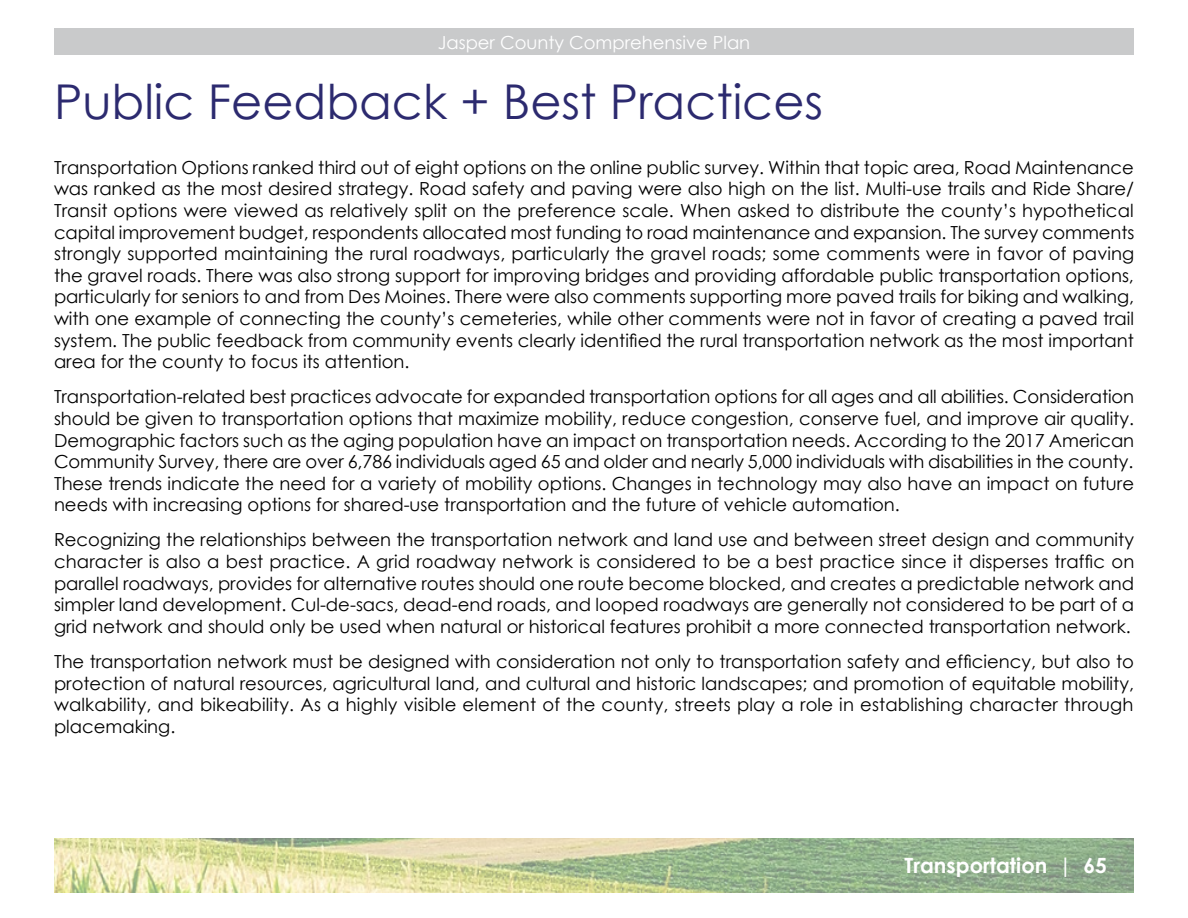
<style>
.page{position:relative;width:1188px;height:918px;background:#fff}
.page>*{position:absolute;margin:0;border:0;box-sizing:border-box;transform-origin:0 0}
.t1{font:48px "Century Gothic";color:#2c2a6f}
.t2{font:700 21px "Century Gothic";color:#fff}
.t3{font:18px/21.6px "Century Gothic";color:#000;text-align:justify}
.t4{font:18px "Century Gothic";color:#fff}
</style>
<div class="page">
<img style="left:54px;top:838px;width:1080px;height:54px">
<div style="left:54px;top:28px;width:1080px;height:28px;background:#c9cacb"></div>
<p class="t4" style="left:438px;top:30px;width:314px">Jasper County Comprehensive Plan</p>
<h1 class="t1" style="left:54px;top:68px;width:771px">Public Feedback + Best Practices</h1>
<p class="t3" style="left:54px;top:156px;width:1082px">Transportation Options ranked third out of eight options on the online public survey. Within that topic area, Road Maintenance was ranked as the most desired strategy. Road safety and paving were also high on the list. Multi-use trails and Ride Share/ Transit options were viewed as relatively split on the preference scale. When asked to distribute the county’s hypothetical capital improvement budget, respondents allocated most funding to road maintenance and expansion. The survey comments strongly supported maintaining the rural roadways, particularly the gravel roads; some comments were in favor of paving the gravel roads. There was also strong support for improving bridges and providing affordable public transportation options, particularly for seniors to and from Des Moines. There were also comments supporting more paved trails for biking and walking, with one example of connecting the county’s cemeteries, while other comments were not in favor of creating a paved trail system. The public feedback from community events clearly identified the rural transportation network as the most important area for the county to focus its attention.</p>
<p class="t3" style="left:54px;top:386px;width:1082px">Transportation-related best practices advocate for expanded transportation options for all ages and all abilities. Consideration should be given to transportation options that maximize mobility, reduce congestion, conserve fuel, and improve air quality.<br>Demographic factors such as the aging population have an impact on transportation needs. According to the 2017 American Community Survey, there are over 6,786 individuals aged 65 and older and nearly 5,000 individuals with disabilities in the county.<br>These trends indicate the need for a variety of mobility options. Changes in technology may also have an impact on future needs with increasing options for shared-use transportation and the future of vehicle automation.</p>
<p class="t3" style="left:54px;top:529px;width:1082px">Recognizing the relationships between the transportation network and land use and between street design and community character is also a best practice. A grid roadway network is considered to be a best practice since it disperses traffic on parallel roadways, provides for alternative routes should one route become blocked, and creates a predictable network and simpler land development. Cul-de-sacs, dead-end roads, and looped roadways are generally not considered to be part of a grid network and should only be used when natural or historical features prohibit a more connected transportation network.</p>
<p class="t3" style="left:54px;top:650px;width:1082px">The transportation network must be designed with consideration not only to transportation safety and efficiency, but also to protection of natural resources, agricultural land, and cultural and historic landscapes; and promotion of equitable mobility, walkability, and bikeability. As a highly visible element of the county, streets play a role in establishing character through placemaking.</p>
<p class="t2" style="left:905px;top:850px;width:204px">Transportation | 65</p>
</div>
